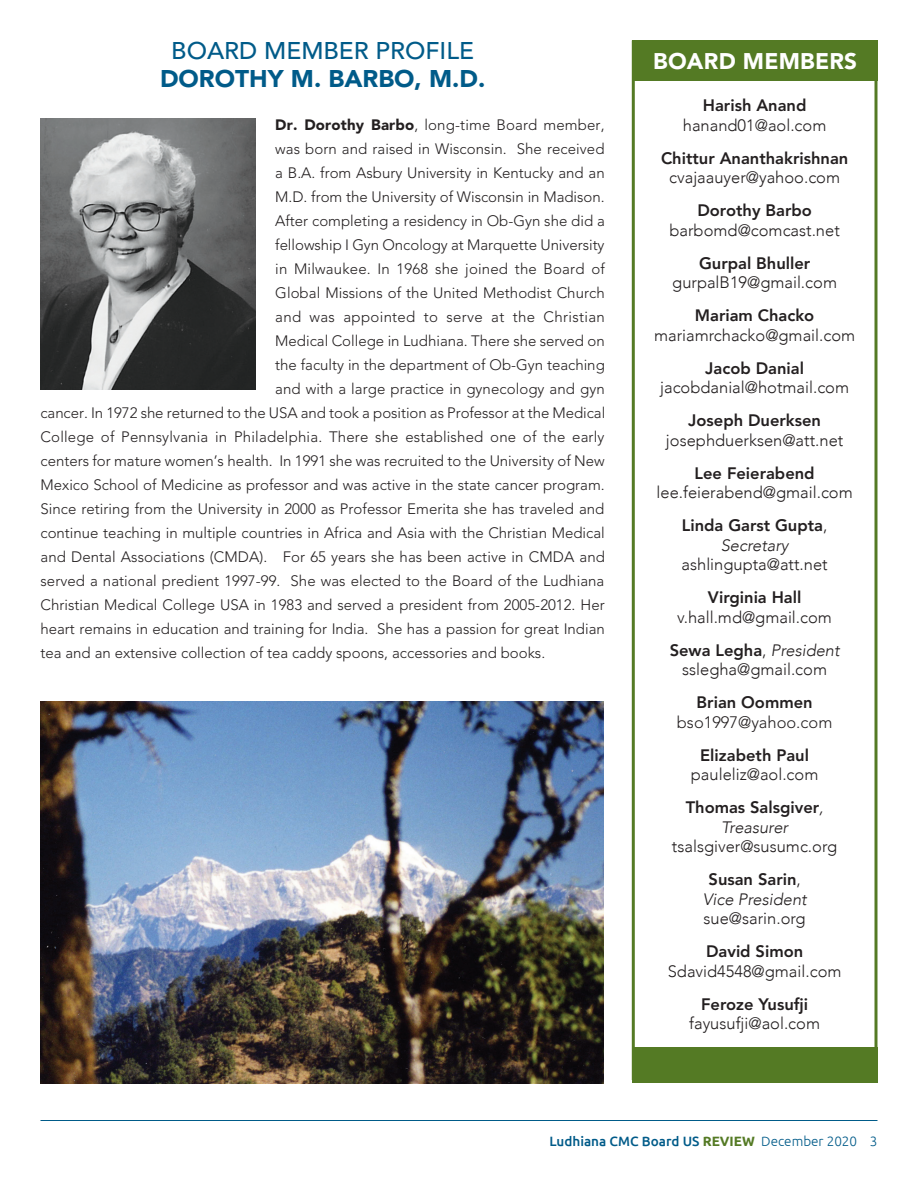
<style>
.page{position:relative;width:918px;height:1188px;background:#fff}
.page>*{position:absolute;margin:0;border:0;box-sizing:border-box;transform-origin:0 0}
.t1{font:900 24px "Avenir LT Std";color:#005b89}
.t2{font:500 24px "Avenir LT Std";color:#005b89}
.t3{font:900 22.5px "Avenir LT Std";letter-spacing:.01em;color:#fff}
.t4{font:300 16.5px "Avenir";color:#231f20}
.t5{font:800 16.5px "Avenir LT Std";color:#231f20}
.t6{font:italic 300 16.5px "Avenir";color:#231f20}
.t7{font:300 16.5px "Avenir LT Std";color:#231f20}
.t8{font:800 16.5px "Avenir";color:#231f20}
.t9{font:300 15px "Avenir LT Std";color:#231f20}
.t10{font:300 15px "Avenir LT Std";letter-spacing:.02em;color:#231f20}
.t11{font:500 13.5px "Ubuntu";color:#005b89}
.s1{font-weight:900}
.s2{font-family:"Avenir";font-weight:300}
.s3{font-family:"Avenir";font-weight:300;font-style:italic}
.s4{font-weight:700;color:#547a24}
.s5{font-weight:300}
</style>
<div class="page">
<hr style="left:40px;top:1120px;width:838px;height:1px;background:#005b89">
<div style="left:632px;top:40px;width:246px;height:1040px;border:3px solid #547a24"></div>
<div style="left:632px;top:1048px;width:246px;height:35px;background:#547a24"></div>
<div style="left:632px;top:40px;width:246px;height:41px;background:#547a24"></div>
<img style="left:40px;top:119px;width:215px;height:271px">
<img style="left:40px;top:702px;width:564px;height:381px">
<h1 class="t2" style="left:171px;top:36px;width:304px">BOARD MEMBER PROFILE</h1>
<h1 class="t1" style="left:160px;top:65px;width:327px">DOROTHY M. BARBO, M.D.</h1>
<p class="t9" style="left:275px;top:116px;width:331px"><span class="s1">Dr. Dorothy Barbo</span>, long-time Board member,</p>
<p class="t9" style="left:275px;top:140px;width:331px">was born and raised in Wisconsin. She received</p>
<p class="t9" style="left:275px;top:164px;width:331px">a B.A. from Asbury University in Kentucky and an</p>
<p class="t9" style="left:275px;top:188px;width:331px">M.D. from the University of Wisconsin in Madison.</p>
<p class="t9" style="left:275px;top:212px;width:331px">After completing a residency in Ob-Gyn she did a</p>
<p class="t9" style="left:275px;top:236px;width:331px">fellowship I Gyn Oncology at Marquette University</p>
<p class="t9" style="left:275px;top:260px;width:331px">in Milwaukee. In 1968 she joined the Board of</p>
<p class="t9" style="left:275px;top:284px;width:331px">Global Missions of the United Methodist Church</p>
<p class="t10" style="left:275px;top:308px;width:331px">and was appointed to serve at the Christian</p>
<p class="t9" style="left:275px;top:332px;width:331px">Medical College in Ludhiana. There she served on</p>
<p class="t9" style="left:275px;top:356px;width:331px">the faculty in the department of Ob-Gyn teaching</p>
<p class="t9" style="left:275px;top:380px;width:331px">and with a large practice in gynecology and gyn</p>
<p class="t9" style="left:41px;top:404px;width:566px">cancer. In 1972 she returned to the USA and took a position as Professor at the Medical</p>
<p class="t9" style="left:41px;top:428px;width:566px">College of Pennsylvania in Philadelphia. There she established one of the early</p>
<p class="t9" style="left:41px;top:452px;width:566px">centers for mature women’s health. In 1991 she was recruited to the University of New</p>
<p class="t9" style="left:41px;top:476px;width:566px">Mexico School of Medicine as professor and was active in the state cancer program.</p>
<p class="t9" style="left:41px;top:500px;width:565px">Since retiring from the University in 2000 as Professor Emerita she has traveled and</p>
<p class="t9" style="left:41px;top:524px;width:566px">continue teaching in multiple countries in Africa and Asia with the Christian Medical</p>
<p class="t9" style="left:41px;top:548px;width:566px">and Dental Associations (CMDA). For 65 years she has been active in CMDA and</p>
<p class="t9" style="left:41px;top:572px;width:565px">served a national predient 1997-99. She was elected to the Board of the Ludhiana</p>
<p class="t9" style="left:41px;top:596px;width:566px">Christian Medical College USA in 1983 and served a president from 2005-2012. Her</p>
<p class="t9" style="left:41px;top:620px;width:566px">heart remains in education and training for India. She has a passion for great Indian</p>
<p class="t9" style="left:41px;top:644px;width:506px">tea and an extensive collection of tea caddy spoons, accessories and books.</p>
<h2 class="t3" style="left:653px;top:48px;width:205px">BOARD MEMBERS</h2>
<p class="t5" style="left:703px;top:96px;width:105px">Harish Anand</p>
<p class="t4" style="left:683px;top:115px;width:145px">hanand01@aol.com</p>
<p class="t5" style="left:661px;top:148px;width:189px">Chittur Ananthakrishnan</p>
<p class="t4" style="left:669px;top:168px;width:172px">cvajaauyer@yahoo.com</p>
<p class="t5" style="left:697px;top:201px;width:116px">Dorothy Barbo</p>
<p class="t4" style="left:670px;top:220px;width:172px">barbomd@comcast.net</p>
<p class="t5" style="left:699px;top:253px;width:113px">Gurpal Bhuller</p>
<p class="t4" style="left:672px;top:273px;width:166px">gurpalB19@gmail.com</p>
<p class="t8" style="left:695px;top:303px;width:121px">Mariam Chacko</p>
<p class="t4" style="left:654px;top:325px;width:203px">mariamrchacko@gmail.com</p>
<p class="t5" style="left:705px;top:358px;width:100px">Jacob Danial</p>
<p class="t4" style="left:660px;top:378px;width:190px">jacobdanial@hotmail.com</p>
<p class="t5" style="left:688px;top:411px;width:134px">Joseph Duerksen</p>
<p class="t4" style="left:666px;top:430px;width:179px">josephduerksen@att.net</p>
<p class="t5" style="left:695px;top:463px;width:122px">Lee Feierabend</p>
<p class="t4" style="left:657px;top:483px;width:198px">lee.feierabend@gmail.com</p>
<p class="t5" style="left:682px;top:516px;width:147px">Linda Garst Gupta<span class="s2">,</span></p>
<p class="t6" style="left:721px;top:535px;width:69px">Secretary</p>
<p class="t4" style="left:682px;top:555px;width:148px">ashlingupta@att.net</p>
<p class="t5" style="left:708px;top:588px;width:95px">Virginia Hall</p>
<p class="t4" style="left:677px;top:607px;width:156px">v.hall.md@gmail.com</p>
<p class="t5" style="left:670px;top:640px;width:171px">Sewa Legha<span class="s2">,</span> <span class="s3">President</span></p>
<p class="t4" style="left:682px;top:660px;width:146px">sslegha@gmail.com</p>
<p class="t5" style="left:697px;top:693px;width:118px">Brian Oommen</p>
<p class="t7" style="left:677px;top:712px;width:157px">bso1997@yahoo.com</p>
<p class="t5" style="left:700px;top:745px;width:110px">Elizabeth Paul</p>
<p class="t4" style="left:691px;top:765px;width:129px">pauleliz@aol.com</p>
<p class="t5" style="left:686px;top:798px;width:139px">Thomas Salsgiver<span class="s3">,</span></p>
<p class="t6" style="left:721px;top:817px;width:68px">Treasurer</p>
<p class="t4" style="left:672px;top:837px;width:167px">tsalsgiver@susumc.org</p>
<p class="t5" style="left:709px;top:870px;width:94px">Susan Sarin<span class="s2">,</span></p>
<p class="t6" style="left:703px;top:889px;width:105px">Vice President</p>
<p class="t4" style="left:704px;top:909px;width:104px">sue@sarin.org</p>
<p class="t5" style="left:706px;top:942px;width:99px">David Simon</p>
<p class="t4" style="left:668px;top:961px;width:175px">Sdavid4548@gmail.com</p>
<p class="t5" style="left:701px;top:994px;width:109px">Feroze Yusufji</p>
<p class="t4" style="left:689px;top:1014px;width:132px">fayusufji@aol.com</p>
<p class="t11" style="left:549px;top:1133px;width:330px">Ludhiana CMC Board US <span class="s4">REVIEW</span> <span class="s5">December 2020 3</span></p>
</div>
